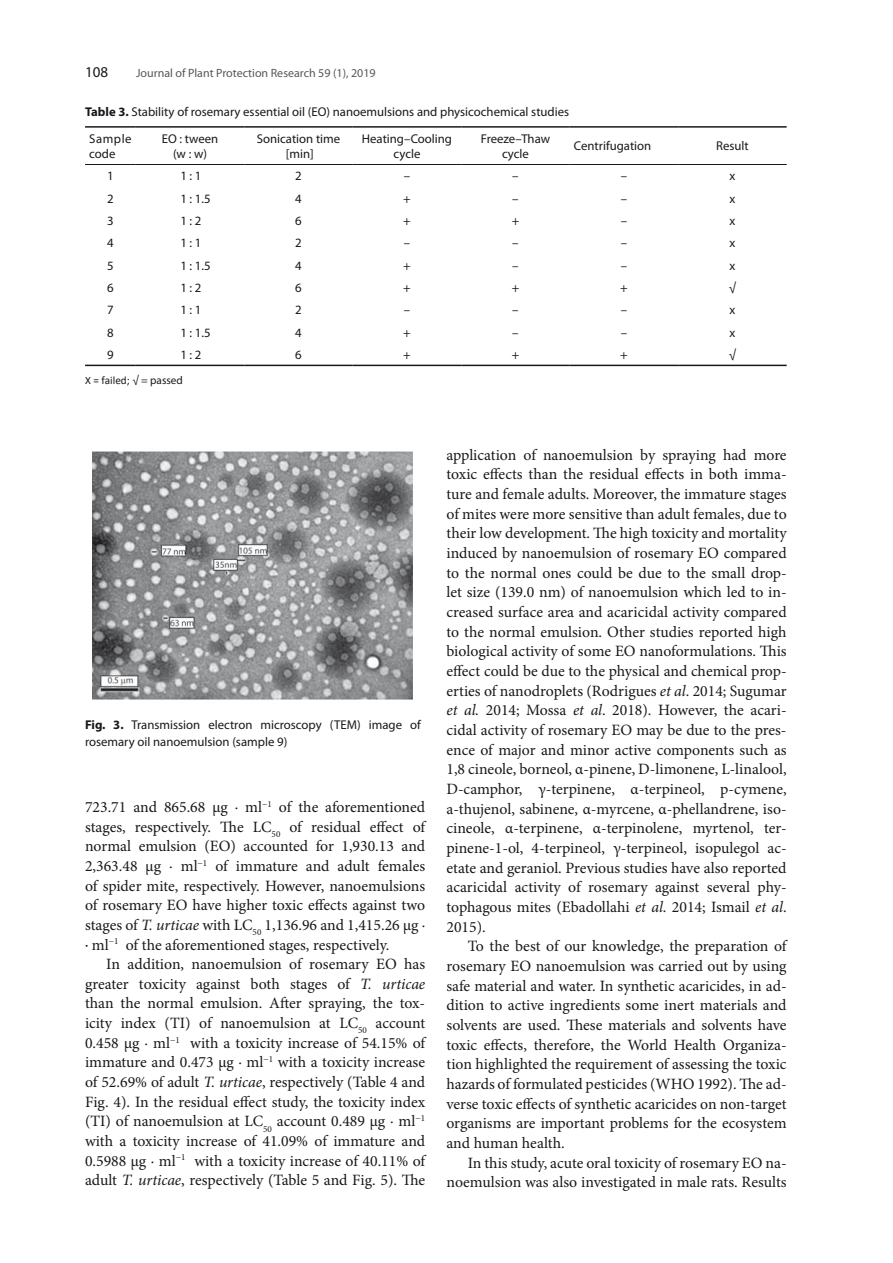
<style>
.page{position:relative;width:893px;height:1263px;background:#fff}
.page>*{position:absolute;margin:0;border:0;box-sizing:border-box;transform-origin:0 0}
.t1{font:15.75px/19.6px "Minion Pro";color:#1a171c;text-align:justify}
.t2{font:15px "Myriad Pro";color:#1a171c}
.t3{font:12.75px/15.3px "Myriad Pro";color:#1a171c;text-align:center}
.t4{font:12px "Myriad Pro";color:#58585a}
.t5{font:11.25px "Calibri";color:#1a171c}
.s1{font-weight:700}
.s2{font-family:"Myriad Pro"}
.s3{font-style:italic}
</style>
<div class="page">
<hr style="left:85px;top:126px;width:51px;height:2px;background:#1a171c">
<hr style="left:136px;top:126px;width:108px;height:2px;background:#1a171c">
<hr style="left:244px;top:126px;width:109px;height:2px;background:#1a171c">
<hr style="left:353px;top:126px;width:108px;height:2px;background:#1a171c">
<hr style="left:461px;top:126px;width:109px;height:2px;background:#1a171c">
<hr style="left:570px;top:126px;width:108px;height:2px;background:#1a171c">
<hr style="left:678px;top:126px;width:109px;height:2px;background:#1a171c">
<hr style="left:85px;top:365px;width:51px;height:1px;background:#1a171c">
<hr style="left:136px;top:365px;width:108px;height:1px;background:#1a171c">
<hr style="left:244px;top:365px;width:109px;height:1px;background:#1a171c">
<hr style="left:353px;top:365px;width:108px;height:1px;background:#1a171c">
<hr style="left:461px;top:365px;width:109px;height:1px;background:#1a171c">
<hr style="left:570px;top:365px;width:108px;height:1px;background:#1a171c">
<hr style="left:678px;top:365px;width:109px;height:1px;background:#1a171c">
<hr style="left:85px;top:164px;width:51px;height:1px;background:#1a171c">
<hr style="left:136px;top:164px;width:108px;height:1px;background:#1a171c">
<hr style="left:244px;top:164px;width:109px;height:1px;background:#1a171c">
<hr style="left:353px;top:164px;width:108px;height:1px;background:#1a171c">
<hr style="left:461px;top:164px;width:109px;height:1px;background:#1a171c">
<hr style="left:570px;top:164px;width:108px;height:1px;background:#1a171c">
<hr style="left:678px;top:164px;width:109px;height:1px;background:#1a171c">
<img style="left:92px;top:451px;width:320px;height:248px">
<p class="t2" style="left:85px;top:63px;width:25px">108</p>
<p class="t4" style="left:136px;top:66px;width:241px">Journal of Plant Protection Research 59 (1), 2019</p>
<p class="t3" style="left:89px;top:98px;width:481px;line-height:27px;text-align:left;text-indent:-4px"><span class="s1">Table 3.</span> Stability of rosemary essential oil (EO) nanoemulsions and physicochemical studies<br>Sample</p>
<p class="t3" style="left:89px;top:146px;width:28px">code</p>
<p class="t3" style="left:162px;top:131px;width:58px">EO : tween (w : w)</p>
<p class="t3" style="left:257px;top:131px;width:85px">Sonication time [min]</p>
<p class="t3" style="left:362px;top:131px;width:92px">Heating–Cooling cycle</p>
<p class="t3" style="left:481px;top:131px;width:71px">Freeze–Thaw cycle</p>
<p class="t3" style="left:574px;top:138px;width:79px">Centrifugation</p>
<p class="t3" style="left:716px;top:138px;width:34px">Result</p>
<p class="t3" style="left:107px;top:168px;width:8px">1</p>
<p class="t3" style="left:180px;top:168px;width:23px">1 : 1</p>
<p class="t3" style="left:295px;top:168px;width:8px">2</p>
<p class="t3" style="left:404px;top:168px;width:8px">–</p>
<p class="t3" style="left:512px;top:168px;width:8px">–</p>
<p class="t3" style="left:621px;top:168px;width:8px">–</p>
<p class="t3" style="left:729px;top:168px;width:7px">x</p>
<p class="t3" style="left:107px;top:191px;width:8px">2</p>
<p class="t3" style="left:180px;top:191px;width:32px">1 : 1.5</p>
<p class="t3" style="left:295px;top:191px;width:8px">4</p>
<p class="t3" style="left:403px;top:191px;width:9px">+</p>
<p class="t3" style="left:512px;top:191px;width:8px">–</p>
<p class="t3" style="left:621px;top:191px;width:8px">–</p>
<p class="t3" style="left:729px;top:191px;width:7px">x</p>
<p class="t3" style="left:107px;top:213px;width:8px">3</p>
<p class="t3" style="left:180px;top:213px;width:23px">1 : 2</p>
<p class="t3" style="left:295px;top:213px;width:8px">6</p>
<p class="t3" style="left:403px;top:213px;width:9px">+</p>
<p class="t3" style="left:512px;top:213px;width:9px">+</p>
<p class="t3" style="left:621px;top:213px;width:8px">–</p>
<p class="t3" style="left:729px;top:213px;width:7px">x</p>
<p class="t3" style="left:107px;top:235px;width:8px">4</p>
<p class="t3" style="left:180px;top:235px;width:23px">1 : 1</p>
<p class="t3" style="left:295px;top:235px;width:8px">2</p>
<p class="t3" style="left:404px;top:235px;width:8px">–</p>
<p class="t3" style="left:512px;top:235px;width:8px">–</p>
<p class="t3" style="left:621px;top:235px;width:8px">–</p>
<p class="t3" style="left:729px;top:235px;width:7px">x</p>
<p class="t3" style="left:107px;top:258px;width:8px">5</p>
<p class="t3" style="left:180px;top:258px;width:32px">1 : 1.5</p>
<p class="t3" style="left:295px;top:258px;width:8px">4</p>
<p class="t3" style="left:403px;top:258px;width:9px">+</p>
<p class="t3" style="left:512px;top:258px;width:8px">–</p>
<p class="t3" style="left:621px;top:258px;width:8px">–</p>
<p class="t3" style="left:729px;top:258px;width:7px">x</p>
<p class="t3" style="left:107px;top:280px;width:8px">6</p>
<p class="t3" style="left:180px;top:280px;width:23px">1 : 2</p>
<p class="t3" style="left:295px;top:280px;width:8px">6</p>
<p class="t3" style="left:403px;top:280px;width:9px">+</p>
<p class="t3" style="left:512px;top:280px;width:9px">+</p>
<p class="t3" style="left:620px;top:280px;width:9px">+</p>
<p class="t3" style="left:729px;top:280px;width:9px">√</p>
<p class="t3" style="left:107px;top:302px;width:8px">7</p>
<p class="t3" style="left:180px;top:302px;width:23px">1 : 1</p>
<p class="t3" style="left:295px;top:302px;width:8px">2</p>
<p class="t3" style="left:404px;top:302px;width:8px">–</p>
<p class="t3" style="left:512px;top:302px;width:8px">–</p>
<p class="t3" style="left:621px;top:302px;width:8px">–</p>
<p class="t3" style="left:729px;top:302px;width:7px">x</p>
<p class="t3" style="left:107px;top:324px;width:8px">8</p>
<p class="t3" style="left:180px;top:324px;width:32px">1 : 1.5</p>
<p class="t3" style="left:295px;top:324px;width:8px">4</p>
<p class="t3" style="left:403px;top:324px;width:9px">+</p>
<p class="t3" style="left:512px;top:324px;width:8px">–</p>
<p class="t3" style="left:621px;top:324px;width:8px">–</p>
<p class="t3" style="left:729px;top:324px;width:7px">x</p>
<p class="t3" style="left:107px;top:347px;width:8px">9</p>
<p class="t3" style="left:180px;top:347px;width:23px">1 : 2</p>
<p class="t3" style="left:295px;top:347px;width:8px">6</p>
<p class="t3" style="left:403px;top:347px;width:9px">+</p>
<p class="t3" style="left:512px;top:347px;width:9px">+</p>
<p class="t3" style="left:620px;top:347px;width:9px">+</p>
<p class="t3" style="left:729px;top:347px;width:9px">√</p>
<p class="t5" style="left:85px;top:372px;width:99px">X = failed; <span class="s2">√ = passed</span></p>
<p class="t3" style="left:85px;top:716px;width:337px;line-height:17.2px;text-align:left"><span class="s1">Fig. 3.</span> Transmission electron microscopy (TEM) image of rosemary oil nanoemulsion (sample 9)</p>
<p class="t1" style="left:85px;top:797px;width:342px">723.71 and 865.68 µg · ml<sup>−1</sup> of the aforementioned stages, respectively. The LC<sub>50</sub> of residual effect of normal emulsion (EO) accounted for 1,930.13 and 2,363.48 µg · ml<sup>−1</sup> of immature and adult females of spider mite, respectively. However, nanoemulsions of rosemary EO have higher toxic effects against two stages of <span class="s3">T. urticae</span> with LC<sub>50</sub> 1,136.96 and 1,415.26 µg · <span class="s2">·</span> ml<sup>−1</sup> of the aforementioned stages, respectively.</p>
<p class="t1" style="left:85px;top:954px;width:342px;text-indent:21px">In addition, nanoemulsion of rosemary EO has greater toxicity against both stages of <span class="s3">T. urticae </span>than the normal emulsion. After spraying, the tox&shy;icity index (TI) of nanoemulsion at LC<sub>50</sub> account 0.458 µg · ml<sup>−1</sup> with a toxicity increase of 54.15% of immature and 0.473 µg · ml<sup>−1</sup> with a toxicity increase of 52.69% of adult <span class="s3">T. urticae</span>, respectively (Table 4 and Fig. 4). In the residual effect study, the toxicity index (TI) of nanoemulsion at LC<sub>50</sub> account 0.489 µg · ml<sup>−1 </sup>with a toxicity increase of 41.09% of immature and 0.5988 µg · ml<sup>−1</sup> with a toxicity increase of 40.11% of adult <span class="s3">T. urticae</span>, respectively (Table 5 and Fig. 5). The</p>
<p class="t1" style="left:446px;top:445px;width:342px">application of nanoemulsion by spraying had more toxic effects than the residual effects in both imma&shy;ture and female adults. Moreover, the immature stages of mites were more sensitive than adult females, due to their low development. The high toxicity and mortality induced by nanoemulsion of rosemary EO compared to the normal ones could be due to the small drop&shy;let size (139.0 nm) of nanoemulsion which led to in&shy;creased surface area and acaricidal activity compared to the normal emulsion. Other studies reported high biological activity of some EO nanoformulations. This effect could be due to the physical and chemical prop&shy;erties of nanodroplets (Rodrigues <span class="s3">et al</span>. 2014; Sugumar <span class="s3">et al.</span> 2014; Mossa <span class="s3">et al</span>. 2018). However, the acari&shy;cidal activity of rosemary EO may be due to the pres&shy;ence of major and minor active components such as 1,8 cineole, borneol, α-pinene, D-limonene, L-linalool, D-camphor, γ-terpinene, α-terpineol, p-cymene, a-thujenol, sabinene, α-myrcene, α-phellandrene, iso&shy;cineole, α-terpinene, α-terpinolene, myrtenol, ter&shy;pinene-1-ol, 4-terpineol, γ-terpineol, isopulegol ac&shy;etate and geraniol. Previous studies have also reported acaricidal activity of rosemary against several phy&shy;tophagous mites (Ebadollahi <span class="s3">et al</span>. 2014; Ismail <span class="s3">et al</span>.<br>2015).</p>
<p class="t1" style="left:446px;top:936px;width:342px;text-indent:21px">To the best of our knowledge, the preparation of rosemary EO nanoemulsion was carried out by using safe material and water. In synthetic acaricides, in ad&shy;dition to active ingredients some inert materials and solvents are used. These materials and solvents have toxic effects, therefore, the World Health Organiza&shy;tion highlighted the requirement of assessing the toxic hazards of formulated pesticides (WHO 1992). The ad&shy;verse toxic effects of synthetic acaricides on non-target organisms are important problems for the ecosystem and human health.</p>
<p class="t1" style="left:446px;top:1153px;width:342px;text-align:right">In this study, acute oral toxicity of rosemary EO na&shy;noemulsion was also investigated in male rats. Results</p>
</div>
